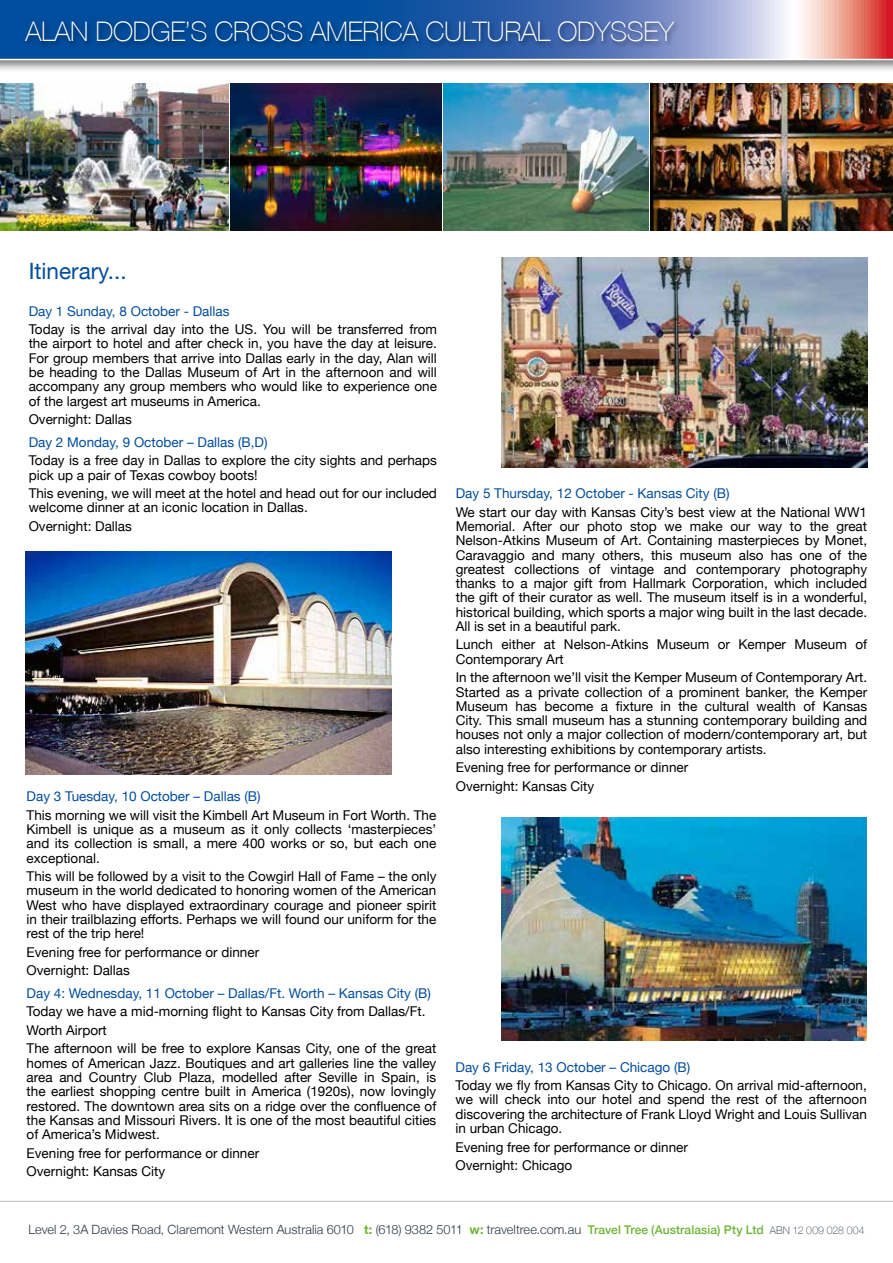
<style>
.page{position:relative;width:893px;height:1263px;background:#fff}
.page>*{position:absolute;margin:0;border:0;box-sizing:border-box;transform-origin:0 0}
.t1{font:100 27px "Helvetica Neue LT";letter-spacing:-.01em;color:#fff}
.t2{font:22.5px "Helvetica Neue";color:#004d9d}
.t3{font:13.5px/14.2px "Helvetica Neue";color:#000}
.t4{font:13.5px "Helvetica Neue";color:#004d9d}
.t5{font:300 12.75px "Helvetica Neue LT";color:#2c3946}
.s1{font-weight:700;color:#6cb535}
.s2{font-weight:500;font-size:12px;color:#6cb535}
.s3{font-weight:100;font-size:10.5px}
</style>
<div class="page">
<img style="left:444px;top:84px;width:204px;height:146px">
<img style="left:231px;top:84px;width:211px;height:146px">
<img style="left:0;top:84px;width:229px;height:146px">
<img style="left:650px;top:84px;width:243px;height:146px">
<div style="left:0;top:0;width:893px;height:73px;background:#000;opacity:.5"></div>
<svg style="left:0;top:0;width:893px;height:60px;background:#637db0"></svg>
<div style="left:23px;top:19px;width:657px;height:29px;background:#000;opacity:.51"></div>
<img style="left:26px;top:551px;width:365px;height:223px">
<img style="left:501px;top:817px;width:366px;height:223px">
<img style="left:501px;top:257px;width:366px;height:211px">
<hr style="left:0;top:1201px;width:893px;height:1px;background:#bababa">
<h1 class="t1" style="left:26px;top:16px;width:650px">ALAN DODGE’S CROSS AMERICA CULTURAL ODYSSEY</h1>
<h2 class="t2" style="left:29px;top:254px;width:99px">Itinerary...</h2>
<p class="t4" style="left:29px;top:301px;width:202px">Day 1 Sunday, 8 October - Dallas</p>
<p class="t3" style="left:29px;top:323px;width:410px;text-align:justify">Today is the arrival day into the US. You will be transferred from the airport to hotel and after check in, you have the day at leisure.<br>For group members that arrive into Dallas early in the day, Alan will be heading to the Dallas Museum of Art in the afternoon and will accompany any group members who would like to experience one of the largest art museums in America.</p>
<p class="t3" style="left:29px;top:413px;width:105px">Overnight: Dallas</p>
<p class="t4" style="left:29px;top:432px;width:240px">Day 2 Monday, 9 October – Dallas (B,D)</p>
<p class="t3" style="left:29px;top:454px;width:410px">Today is a free day in Dallas to explore the city sights and perhaps pick up a pair of Texas cowboy boots!</p>
<p class="t3" style="left:29px;top:487px;width:410px">This evening, we will meet at the hotel and head out for our included welcome dinner at an iconic location in Dallas.</p>
<p class="t3" style="left:29px;top:520px;width:105px">Overnight: Dallas</p>
<p class="t4" style="left:27px;top:787px;width:236px">Day 3 Tuesday, 10 October – Dallas (B)</p>
<p class="t3" style="left:27px;top:809px;width:411px;text-align:justify">This morning we will visit the Kimbell Art Museum in Fort Worth. The Kimbell is unique as a museum as it only collects ‘masterpieces’ and its collection is small, a mere 400 works or so, but each one exceptional.</p>
<p class="t3" style="left:27px;top:870px;width:411px;text-align:justify">This will be followed by a visit to the Cowgirl Hall of Fame – the only museum in the world dedicated to honoring women of the American West who have displayed extraordinary courage and pioneer spirit in their trailblazing efforts. Perhaps we will found our uniform for the rest of the trip here!</p>
<p class="t3" style="left:27px;top:943px;width:234px;line-height:18.5px">Evening free for performance or dinner<br>Overnight: Dallas</p>
<p class="t4" style="left:27px;top:983px;width:406px">Day 4: Wednesday, 11 October – Dallas/Ft. Worth – Kansas City (B)</p>
<p class="t3" style="left:27px;top:1003px;width:411px;line-height:18.5px">Today we have a mid-morning flight to Kansas City from Dallas/Ft.<br>Worth Airport<br>The afternoon will be free to explore Kansas City, one of the great</p>
<p class="t3" style="left:27px;top:1056px;width:411px;text-align:justify">homes of American Jazz. Boutiques and art galleries line the valley area and Country Club Plaza, modelled after Seville in Spain, is the earliest shopping centre built in America (1920s), now lovingly restored. The downtown area sits on a ridge over the confluence of the Kansas and Missouri Rivers. It is one of the most beautiful cities of America’s Midwest.</p>
<p class="t3" style="left:27px;top:1144px;width:234px;line-height:18.5px">Evening free for performance or dinner<br>Overnight: Kansas City</p>
<p class="t4" style="left:456px;top:484px;width:275px">Day 5 Thursday, 12 October - Kansas City (B)</p>
<p class="t3" style="left:456px;top:506px;width:413px;text-align:justify">We start our day with Kansas City’s best view at the National WW1<br>Memorial. After our photo stop we make our way to the great Nelson-Atkins Museum of Art. Containing masterpieces by Monet, Caravaggio and many others, this museum also has one of the greatest collections of vintage and contemporary photography thanks to a major gift from Hallmark Corporation, which included the gift of their curator as well. The museum itself is in a wonderful, historical building, which sports a major wing built in the last decade.<br>All is set in a beautiful park.</p>
<p class="t3" style="left:456px;top:638px;width:413px">Lunch either at Nelson-Atkins Museum or Kemper Museum of<br>Contemporary Art</p>
<p class="t3" style="left:456px;top:671px;width:413px;text-align:justify">In the afternoon we’ll visit the Kemper Museum of Contemporary Art.<br>Started as a private collection of a prominent banker, the Kemper Museum has become a fixture in the cultural wealth of Kansas City. This small museum has a stunning contemporary building and houses not only a major collection of modern/contemporary art, but also interesting exhibitions by contemporary artists.</p>
<p class="t3" style="left:456px;top:759px;width:234px;line-height:18.5px">Evening free for performance or dinner<br>Overnight: Kansas City</p>
<p class="t4" style="left:455px;top:1057px;width:236px">Day 6 Friday, 13 October – Chicago (B)</p>
<p class="t3" style="left:455px;top:1079px;width:413px;text-align:justify">Today we fly from Kansas City to Chicago. On arrival mid-afternoon, we will check into our hotel and spend the rest of the afternoon discovering the architecture of Frank Lloyd Wright and Louis Sullivan in urban Chicago.</p>
<p class="t3" style="left:455px;top:1138px;width:234px;line-height:18.5px">Evening free for performance or dinner<br>Overnight: Chicago</p>
<p class="t5" style="left:28px;top:1222px;width:838px">Level 2, 3A Davies Road, Claremont Western Australia 6010 <span class="s1">t:</span> (618) 9382 5011 <span class="s1">w:</span> traveltree.com.au <span class="s2">Travel Tree (Australasia) Pty Ltd</span> <span class="s3">ABN 12 009 028 004</span></p>
</div>
